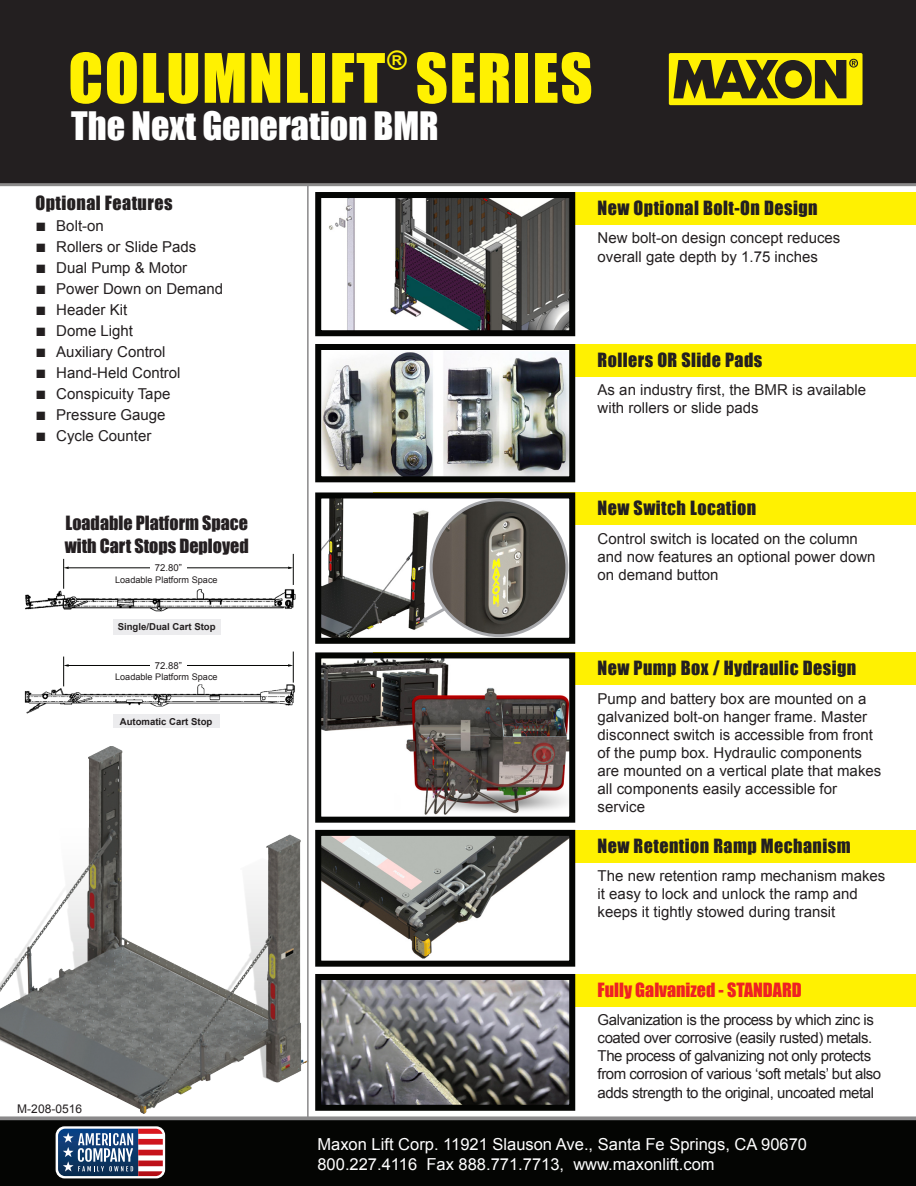
<style>
.page{position:relative;width:916px;height:1186px;background:#fff}
.page>*{position:absolute;margin:0;border:0;box-sizing:border-box;transform-origin:0 0}
.t1{font:62.85px "Impact";letter-spacing:.025em;color:#fff101}
.t2{font:36px "Impact";color:#fff}
.t3{font:26.25px "Impact";color:#fff101}
.t4{font:18px "Impact";letter-spacing:.025em;color:#231f20}
.t5{font:18px/22.5px "Impact";color:#241f21}
.t6{font:18px "Impact";color:#ee2123}
.t7{font:16.5px/19.5px "Arial";color:#fff}
.t8{font:15px/18px "Arial";color:#231f20}
.t9{font:15px/18px "Arial";letter-spacing:-.03em;color:#231f20}
.t10{font:12px "Arial";color:#231f20}
.t11{font:700 9.6px "Arial";color:#231f20}
.t12{font:9.6px "Arial";color:#231f20}
.t13{font:9.15px "Arial";color:#231f20}
.s1{font-size:18px}
</style>
<div class="page">
<div style="left:0;top:0;width:915px;height:186px;background:#231f20"></div>
<div style="left:668px;top:53px;width:194px;height:52px;background:#fff101;border-radius:2px"></div>
<svg style="left:673px;top:59px;width:184px;height:40px"></svg>
<div style="left:0;top:1119px;width:915px;height:66px;background:#040503"></div>
<hr style="left:0;top:1116px;width:915px;height:3px;background:#8a898a">
<svg style="left:56px;top:1125px;width:109px;height:53px"></svg>
<svg style="left:58px;top:1128px;width:105px;height:47px;background:#6f718f"></svg>
<img style="left:24px;top:662px;width:271px;height:66px">
<img style="left:25px;top:564px;width:271px;height:68px">
<hr style="left:68px;top:665px;width:223px;height:1px;background:#040503">
<hr style="left:68px;top:567px;width:223px;height:1px;background:#040503">
<svg style="left:64px;top:566px;width:5px;height:3px"></svg>
<svg style="left:288px;top:566px;width:5px;height:3px"></svg>
<hr style="left:293px;top:651px;width:1px;height:31px;background:#040503">
<hr style="left:293px;top:553px;width:1px;height:32px;background:#040503">
<hr style="left:63px;top:656px;width:1px;height:30px;background:#040503">
<hr style="left:63px;top:558px;width:1px;height:30px;background:#040503">
<div style="left:150px;top:655px;width:37px;height:20px;background:#fff"></div>
<div style="left:150px;top:557px;width:37px;height:21px;background:#fff"></div>
<div style="left:113px;top:619px;width:107px;height:15px;background:#ececee"></div>
<div style="left:113px;top:714px;width:106px;height:13px;background:#ececee"></div>
<img style="left:0;top:746px;width:309px;height:367px">
<hr style="left:307px;top:185px;width:1px;height:934px;background:#8a898a">
<div style="left:373px;top:192px;width:542px;height:32px;background:#fff101"></div>
<div style="left:318px;top:195px;width:254px;height:138px;background:#fff"></div>
<img style="left:328px;top:199px;width:27px;height:130px">
<img style="left:390px;top:199px;width:178px;height:130px">
<div style="left:315px;top:192px;width:260px;height:144px;border:6px solid #040503"></div>
<div style="left:373px;top:652px;width:542px;height:32px;background:#fff101"></div>
<img style="left:322px;top:659px;width:246px;height:156px">
<div style="left:315px;top:652px;width:260px;height:170px;border:6px solid #040503"></div>
<div style="left:373px;top:973px;width:542px;height:33px;background:#fff101"></div>
<img style="left:322px;top:980px;width:246px;height:123px">
<div style="left:315px;top:973px;width:260px;height:137px;border:6px solid #040503"></div>
<div style="left:373px;top:829px;width:542px;height:33px;background:#fff101"></div>
<img style="left:322px;top:836px;width:246px;height:123px">
<div style="left:315px;top:829px;width:260px;height:137px;border:6px solid #040503"></div>
<div style="left:373px;top:344px;width:542px;height:32px;background:#fff101"></div>
<img style="left:322px;top:351px;width:246px;height:124px">
<div style="left:315px;top:344px;width:260px;height:138px;border:6px solid #040503"></div>
<div style="left:373px;top:492px;width:542px;height:33px;background:#fff101"></div>
<div style="left:318px;top:495px;width:254px;height:145px;background:#fff"></div>
<img style="left:322px;top:499px;width:219px;height:137px">
<div style="left:315px;top:492px;width:260px;height:151px;border:6px solid #040503"></div>
<img style="left:431px;top:499px;width:135px;height:136px;border-radius:68px">
<div style="left:429px;top:498px;width:139px;height:139px;border:3px solid #a8a9ad;border-radius:50%"></div>
<svg style="left:419px;top:604px;width:30px;height:19px"></svg>
<h1 class="t1" style="left:68px;top:29px;width:318px">COLUMNLIFT</h1>
<h3 class="t3" style="left:387px;top:39px;width:22px">®</h3>
<h1 class="t1" style="left:415px;top:29px;width:179px">SERIES</h1>
<h2 class="t2" style="left:71px;top:98px;width:369px">The Next Generation BMR</h2>
<p class="t4" style="left:35px;top:188px;width:139px">Optional Features</p>
<p class="t8" style="left:35px;top:216px;width:70px"><span class="s1">■</span> Bolt-on</p>
<p class="t8" style="left:35px;top:237px;width:162px"><span class="s1">■</span> Rollers or Slide Pads</p>
<p class="t8" style="left:35px;top:258px;width:153px"><span class="s1">■</span> Dual Pump &amp; Motor</p>
<p class="t8" style="left:35px;top:279px;width:189px"><span class="s1">■</span> Power Down on Demand</p>
<p class="t8" style="left:35px;top:300px;width:93px"><span class="s1">■</span> Header Kit</p>
<p class="t8" style="left:35px;top:321px;width:99px"><span class="s1">■</span> Dome Light</p>
<p class="t8" style="left:35px;top:342px;width:132px"><span class="s1">■</span> Auxiliary Control</p>
<p class="t8" style="left:35px;top:363px;width:147px"><span class="s1">■</span> Hand-Held Control</p>
<p class="t8" style="left:35px;top:384px;width:136px"><span class="s1">■</span> Conspicuity Tape</p>
<p class="t8" style="left:35px;top:405px;width:132px"><span class="s1">■</span> Pressure Gauge</p>
<p class="t8" style="left:35px;top:426px;width:117px"><span class="s1">■</span> Cycle Counter</p>
<p class="t5" style="left:65px;top:511px;width:185px">Loadable Platform Space with Cart Stops Deployed</p>
<p class="t13" style="left:115px;top:573px;width:104px">Loadable Platform Space</p>
<p class="t12" style="left:155px;top:561px;width:29px">72.80”</p>
<p class="t11" style="left:118px;top:620px;width:99px">Single/Dual Cart Stop</p>
<p class="t12" style="left:155px;top:659px;width:29px">72.88”</p>
<p class="t13" style="left:115px;top:670px;width:104px">Loadable Platform Space</p>
<p class="t11" style="left:120px;top:714px;width:94px">Automatic Cart Stop</p>
<p class="t10" style="left:17px;top:1100px;width:66px">M-208-0516</p>
<p class="t4" style="left:597px;top:194px;width:221px">New Optional Bolt-On Design</p>
<p class="t8" style="left:597px;top:229px;width:244px">New bolt-on design concept reduces overall gate depth by 1.75 inches</p>
<p class="t4" style="left:597px;top:346px;width:166px">Rollers OR Slide Pads</p>
<p class="t8" style="left:597px;top:381px;width:270px">As an industry first, the BMR is available with rollers or slide pads</p>
<p class="t4" style="left:597px;top:494px;width:160px">New Switch Location</p>
<p class="t8" style="left:597px;top:529px;width:279px">Control switch is located on the column and now features an optional power down on demand button</p>
<p class="t4" style="left:597px;top:654px;width:260px">New Pump Box / Hydraulic Design</p>
<p class="t8" style="left:597px;top:689px;width:285px">Pump and battery box are mounted on a galvanized bolt-on hanger frame. Master disconnect switch is accessible from front of the pump box. Hydraulic components are mounted on a vertical plate that makes all components easily accessible for service</p>
<p class="t4" style="left:597px;top:831px;width:254px">New Retention Ramp Mechanism</p>
<p class="t8" style="left:597px;top:867px;width:289px">The new retention ramp mechanism makes it easy to lock and unlock the ramp and keeps it tightly stowed during transit</p>
<p class="t6" style="left:597px;top:975px;width:205px">Fully Galvanized - STANDARD</p>
<p class="t9" style="left:597px;top:1011px;width:285px">Galvanization is the process by which zinc is coated over corrosive (easily rusted) metals.<br>The process of galvanizing not only protects from corrosion of various ‘soft metals’ but also adds strength to the original, uncoated metal</p>
<p class="t7" style="left:317px;top:1134px;width:491px">Maxon Lift Corp. 11921 Slauson Ave., Santa Fe Springs, CA 90670<br>800.227.4116 Fax 888.771.7713, www.maxonlift.com</p>
</div>
